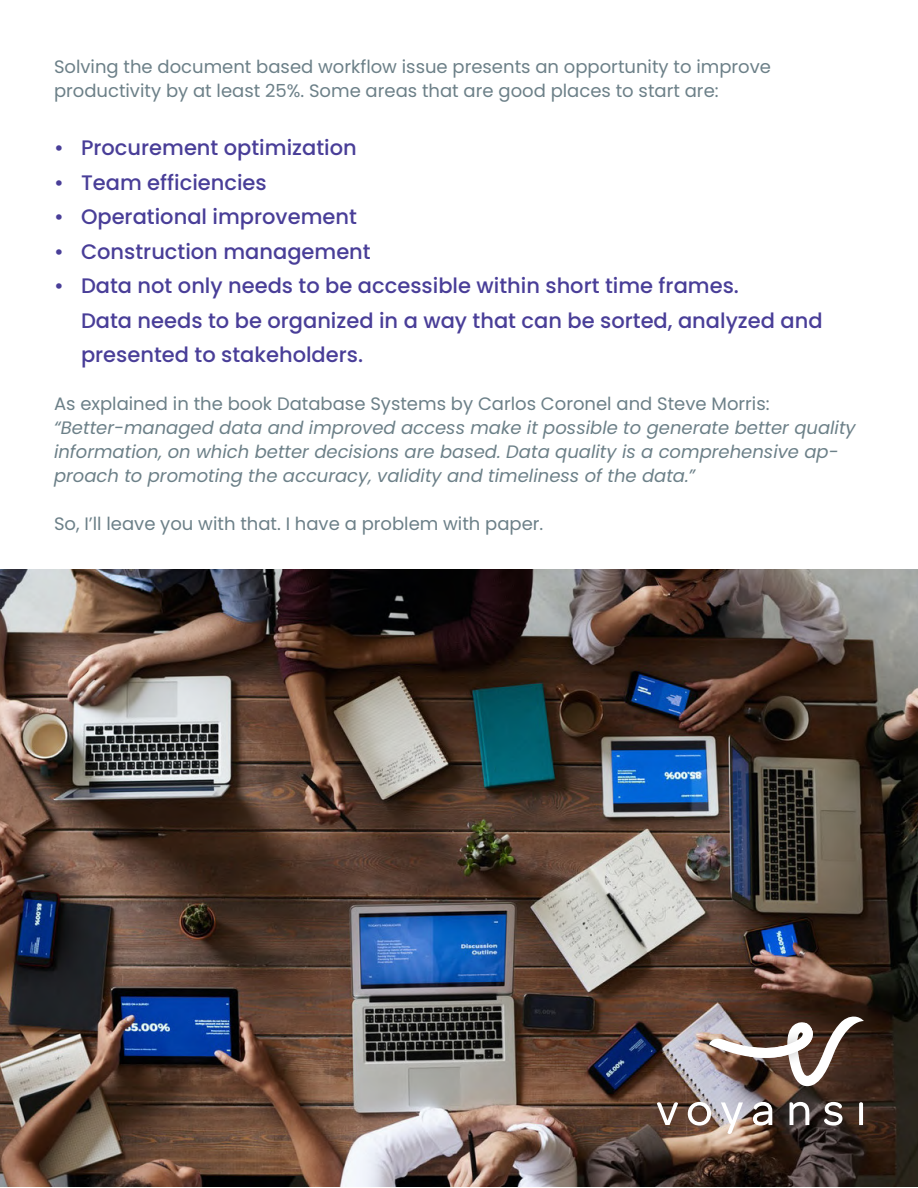
<style>
.page{position:relative;width:918px;height:1188px;background:#fff}
.page>*{position:absolute;margin:0;border:0;box-sizing:border-box;transform-origin:0 0}
.t1{font:500 21px/34.5px "Poppins";color:#493e98}
.t2{font:18px "Poppins";color:#6c8088}
.t3{font:italic 18px/24px "Poppins";color:#6c8088}
</style>
<div class="page">
<img style="left:0;top:570px;width:918px;height:617px">
<hr style="left:0;top:0;width:1px;height:446px;background:#113b41">
<svg style="left:657px;top:1102px;width:21px;height:23px"></svg>
<svg style="left:688px;top:1102px;width:23px;height:24px"></svg>
<svg style="left:721px;top:1102px;width:22px;height:32px"></svg>
<svg style="left:753px;top:1102px;width:19px;height:24px"></svg>
<svg style="left:790px;top:1102px;width:19px;height:23px"></svg>
<svg style="left:824px;top:1102px;width:18px;height:24px"></svg>
<svg style="left:859px;top:1102px;width:4px;height:23px"></svg>
<svg style="left:709px;top:1015px;width:155px;height:71px"></svg>
<p class="t2" style="left:54px;top:56px;width:719px">Solving the document based workflow issue presents an opportunity to improve</p>
<p class="t2" style="left:54px;top:80px;width:666px">productivity by at least 25%. Some areas that are good places to start are:</p>
<p class="t1" style="left:54px;top:131px;width:304px">• Procurement optimization</p>
<p class="t1" style="left:54px;top:165px;width:214px">• Team efficiencies</p>
<p class="t1" style="left:54px;top:200px;width:304px">• Operational improvement</p>
<p class="t1" style="left:54px;top:234px;width:318px">• Construction management</p>
<p class="t1" style="left:81px;top:269px;width:743px;text-indent:-27px">• Data not only needs to be accessible within short time frames.<br>Data needs to be organized in a way that can be sorted, analyzed and presented to stakeholders.</p>
<p class="t2" style="left:54px;top:394px;width:717px">As explained in the book Database Systems by Carlos Coronel and Steve Morris:</p>
<p class="t3" style="left:54px;top:416px;width:803px">“Better-managed data and improved access make it possible to generate better quality information, on which better decisions are based. Data quality is a comprehensive ap&shy;proach to promoting the accuracy, validity and timeliness of the data.”</p>
<p class="t2" style="left:54px;top:514px;width:491px">So, I’ll leave you with that. I have a problem with paper.</p>
</div>
